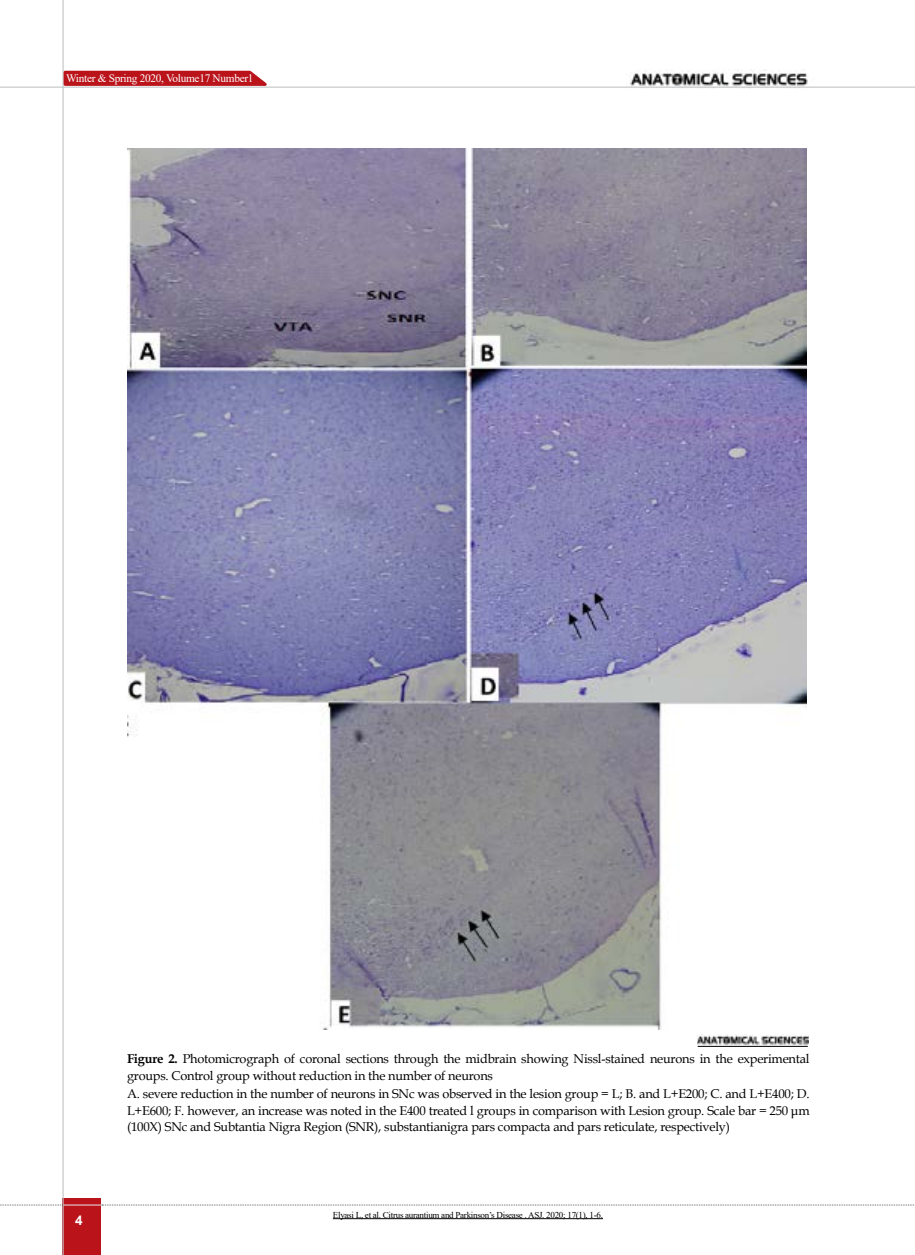
<style>
.page{position:relative;width:915px;height:1255px;background:#fff}
.page>*{position:absolute;margin:0;border:0;box-sizing:border-box;transform-origin:0 0}
.t1{font:700 13.5px "Arial";color:#fff}
.t2{font:12.75px/16.5px "Book Antiqua";letter-spacing:-.015em;color:#000}
.t3{font:11.4px "Times New Roman";letter-spacing:-.025em;color:#fff}
.t4{font:9px "Times New Roman";letter-spacing:-.03em;color:#000}
.s1{font-weight:700}
</style>
<div class="page">
<div style="left:63px;top:1198px;width:38px;height:56px;background:#ba131a"></div>
<hr style="left:62px;top:0;width:2px;height:1254px;background:#c2c4c6">
<hr style="left:0;top:87px;width:914px;height:1px;background:#c2c4c6">
<hr style="left:63px;top:1204px;width:38px;height:1px;background:#ebebec">
<svg style="left:0;top:1204px;width:63px;height:1px"></svg>
<svg style="left:102px;top:1204px;width:813px;height:1px"></svg>
<svg style="left:62px;top:69px;width:212px;height:18px;background:#c7454b"></svg>
<img style="left:626px;top:69px;width:188px;height:19px">
<img style="left:128px;top:149px;width:677px;height:880px">
<img style="left:697px;top:1034px;width:111px;height:12px">
<hr style="left:697px;top:1046px;width:110px;height:1px;background:#000">
<hr style="left:333px;top:1218px;width:269px;height:1px;background:#000">
<p class="t3" style="left:66px;top:70px;width:189px">Winter &amp; Spring 2020, Volume17 Number1</p>
<p class="t1" style="left:75px;top:1210px;width:9px">4</p>
<p class="t2" style="left:127px;top:1050px;width:683px"><span class="s1">Figure 2.</span> Photomicrograph of coronal sections through the midbrain showing Nissl-stained neurons in the experimental groups. Control group without reduction in the number of neurons</p>
<p class="t2" style="left:127px;top:1085px;width:684px;text-align:justify">A. severe reduction in the number of neurons in SNc was observed in the lesion group = L; B. and L+E200; C. and L+E400; D.<br>L+E600; F. however, an increase was noted in the E400 treated l groups in comparison with Lesion group. Scale bar = 250 μm (100X) SNc and Subtantia Nigra Region (SNR), substantianigra pars compacta and pars reticulate, respectively)</p>
<p class="t4" style="left:333px;top:1208px;width:271px">Elyasi L, et al. Citrus aurantium and Parkinson’s Disease . ASJ. 2020; 17(1), 1-6.</p>
</div>
